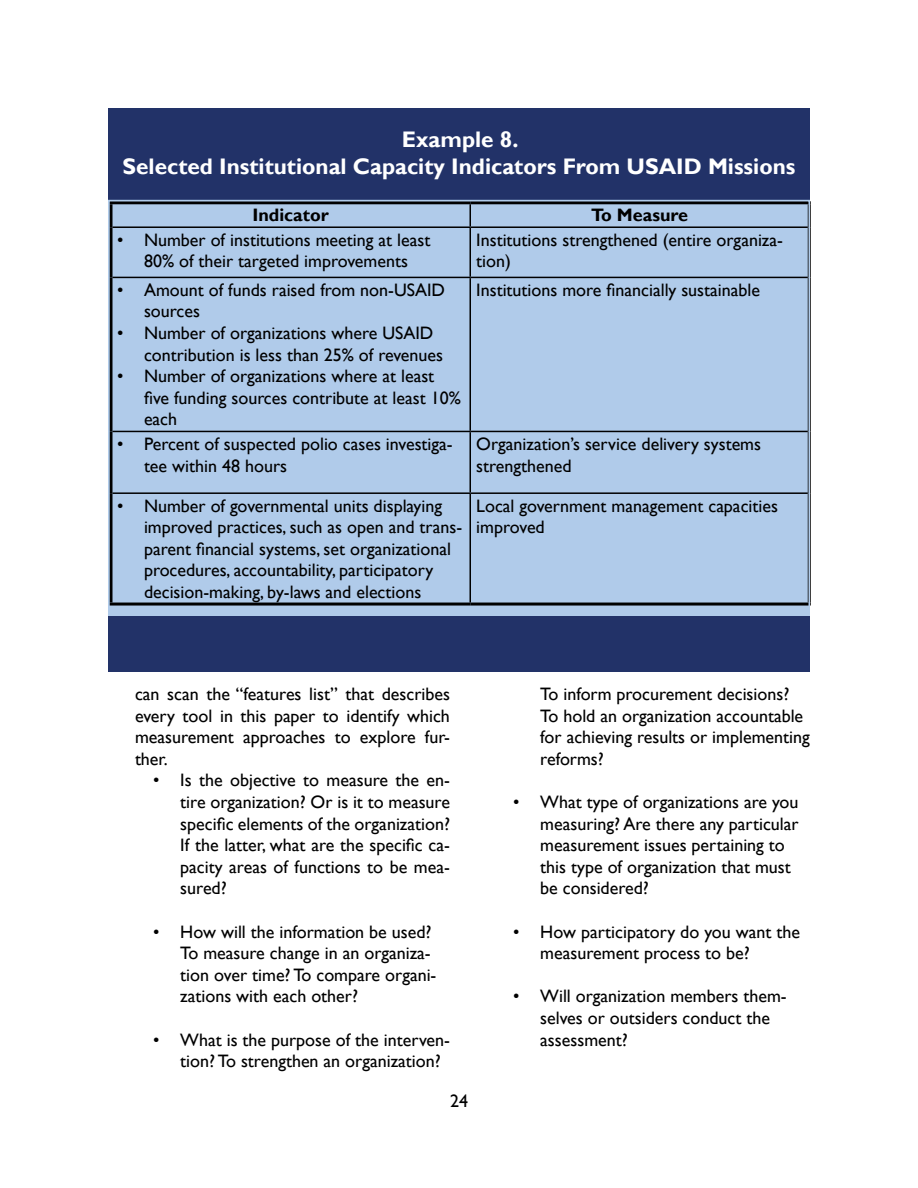
<style>
.page{position:relative;width:918px;height:1188px;background:#fff}
.page>*{position:absolute;margin:0;border:0;box-sizing:border-box;transform-origin:0 0}
.t1{font:700 22.5px/27px "Gill Sans";color:#fff;text-align:center}
.t2{font:18px/21.6px "Gill Sans";color:#000}
.t3{font:700 18px "Gill Sans";color:#000}
</style>
<div class="page">
<div style="left:108px;top:108px;width:702px;height:92px;background:#223268"></div>
<div style="left:109px;top:201px;width:700px;height:415px;background:#b0cbea"></div>
<svg style="left:470px;top:204px;width:1px;height:22px"></svg>
<hr style="left:112px;top:226px;width:358px;height:2px;background:#000">
<hr style="left:470px;top:226px;width:338px;height:2px;background:#000">
<hr style="left:470px;top:228px;width:1px;height:49px;background:#000">
<hr style="left:112px;top:277px;width:358px;height:1px;background:#000">
<hr style="left:470px;top:277px;width:338px;height:1px;background:#000">
<hr style="left:470px;top:278px;width:1px;height:153px;background:#000">
<hr style="left:112px;top:431px;width:358px;height:1px;background:#000">
<hr style="left:470px;top:431px;width:338px;height:1px;background:#000">
<hr style="left:470px;top:432px;width:1px;height:60px;background:#000">
<hr style="left:112px;top:492px;width:358px;height:2px;background:#000">
<hr style="left:470px;top:492px;width:338px;height:2px;background:#000">
<hr style="left:470px;top:494px;width:1px;height:109px;background:#000">
<hr style="left:110px;top:201px;width:360px;height:3px;background:#000">
<hr style="left:110px;top:204px;width:2px;height:23px;background:#000">
<hr style="left:470px;top:201px;width:341px;height:3px;background:#000">
<hr style="left:808px;top:204px;width:3px;height:23px;background:#000">
<hr style="left:110px;top:227px;width:2px;height:50px;background:#000">
<hr style="left:808px;top:227px;width:3px;height:50px;background:#000">
<hr style="left:110px;top:277px;width:2px;height:154px;background:#000">
<hr style="left:808px;top:277px;width:3px;height:154px;background:#000">
<hr style="left:110px;top:431px;width:2px;height:62px;background:#000">
<hr style="left:808px;top:431px;width:3px;height:62px;background:#000">
<hr style="left:110px;top:493px;width:2px;height:110px;background:#000">
<hr style="left:808px;top:493px;width:3px;height:110px;background:#000">
<hr style="left:110px;top:603px;width:360px;height:3px;background:#000">
<hr style="left:470px;top:603px;width:341px;height:3px;background:#000">
<div style="left:108px;top:200px;width:702px;height:416px;border:2px solid #b0cbea"></div>
<div style="left:108px;top:616px;width:702px;height:56px;background:#223268"></div>
<p class="t1" style="left:123px;top:127px;width:674px">Example 8.<br>Selected Institutional Capacity Indicators From USAID Missions</p>
<p class="t3" style="left:252px;top:204px;width:78px">Indicator</p>
<p class="t3" style="left:591px;top:204px;width:98px">To Measure</p>
<p class="t2" style="left:117px;top:229px;width:315px;text-align:center">• Number of institutions meeting at least<br>80% of their targeted improvements</p>
<p class="t2" style="left:476px;top:229px;width:308px">Institutions strengthened (entire organiza&shy;tion)</p>
<p class="t2" style="left:144px;top:279px;width:303px;text-indent:-27px">• Amount of funds raised from non-USAID sources</p>
<p class="t2" style="left:144px;top:323px;width:300px;text-indent:-27px">• Number of organizations where USAID contribution is less than 25% of revenues</p>
<p class="t2" style="left:144px;top:366px;width:318px;text-indent:-27px">• Number of organizations where at least five funding sources contribute at least 10% each</p>
<p class="t2" style="left:476px;top:279px;width:285px">Institutions more financially sustainable</p>
<p class="t2" style="left:144px;top:433px;width:310px;text-indent:-27px">• Percent of suspected polio cases investiga&shy;tee within 48 hours</p>
<p class="t2" style="left:476px;top:433px;width:286px">Organization’s service delivery systems strengthened</p>
<p class="t2" style="left:144px;top:495px;width:320px;text-indent:-27px">• Number of governmental units displaying improved practices, such as open and trans&shy;parent financial systems, set organizational procedures, accountability, participatory decision-making, by-laws and elections</p>
<p class="t2" style="left:476px;top:495px;width:303px">Local government management capacities improved</p>
<p class="t2" style="left:135px;top:684px;width:317px;text-align:justify">can scan the “features list” that describes every tool in this paper to identify which measurement approaches to explore fur&shy;ther.</p>
<p class="t2" style="left:180px;top:770px;width:271px;text-align:justify;text-indent:-27px">• Is the objective to measure the en&shy;tire organization? Or is it to measure specific elements of the organization?<br>If the latter, what are the specific ca&shy;pacity areas of functions to be mea&shy;sured?</p>
<p class="t2" style="left:180px;top:921px;width:258px;text-indent:-27px">• How will the information be used?<br>To measure change in an organiza&shy;tion over time? To compare organi&shy;zations with each other?</p>
<p class="t2" style="left:180px;top:1029px;width:271px;text-indent:-27px">• What is the purpose of the interven&shy;tion? To strengthen an organization?</p>
<p class="t2" style="left:450px;top:1090px;width:19px">24</p>
<p class="t2" style="left:540px;top:684px;width:271px">To inform procurement decisions?<br>To hold an organization accountable for achieving results or implementing reforms?</p>
<p class="t2" style="left:540px;top:792px;width:260px;text-indent:-27px">• What type of organizations are you measuring? Are there any particular measurement issues pertaining to this type of organization that must be considered?</p>
<p class="t2" style="left:540px;top:921px;width:261px;text-indent:-27px">• How participatory do you want the measurement process to be?</p>
<p class="t2" style="left:540px;top:986px;width:248px;text-indent:-27px">• Will organization members them&shy;selves or outsiders conduct the assessment?</p>
</div>
